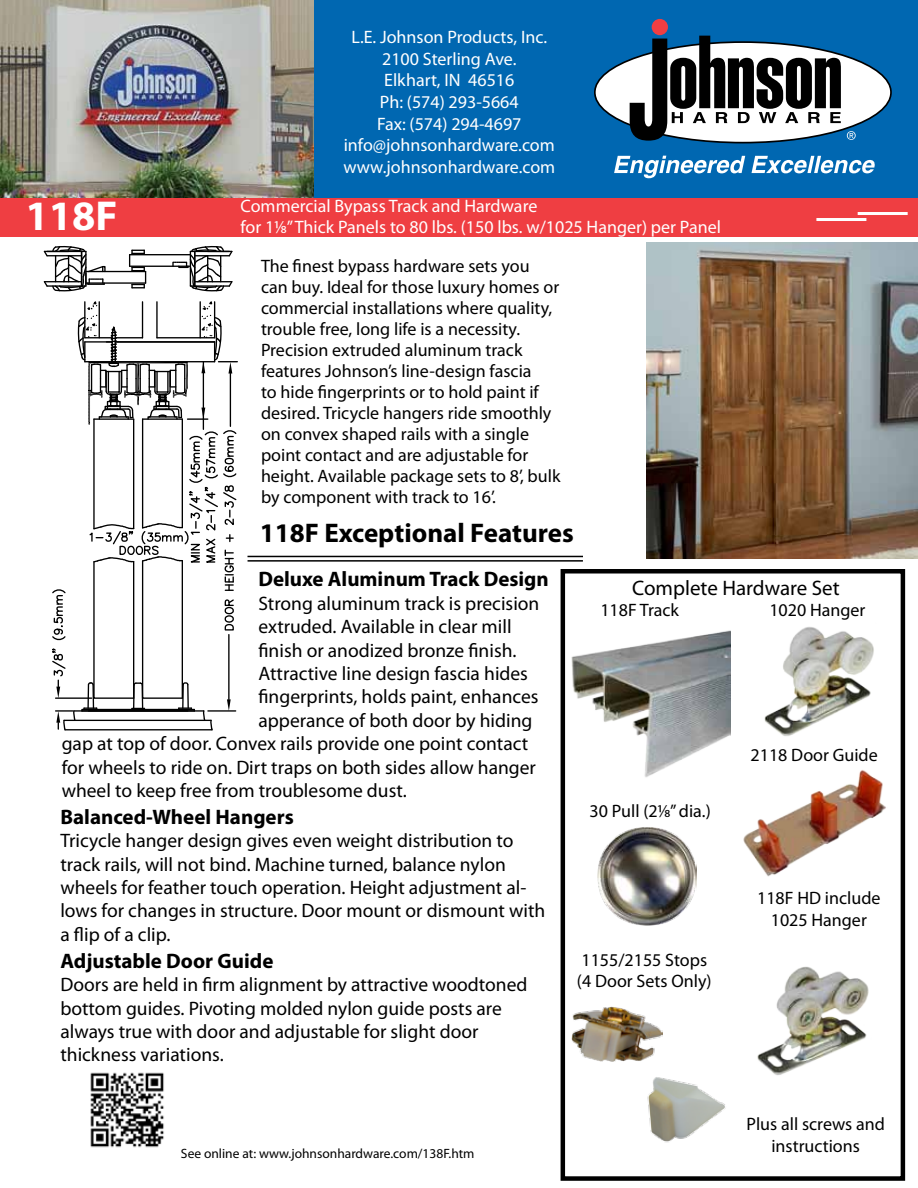
<style>
.page{position:relative;width:918px;height:1188px;background:#fff}
.page>*{position:absolute;margin:0;border:0;box-sizing:border-box;transform-origin:0 0}
.t1{font:700 42px "Myriad Pro";color:#fff}
.t2{font:700 27px "Myriad Pro";color:#000}
.t3{font:700 21px "Myriad Pro";color:#000}
.t4{font:21px "Myriad Pro";color:#000}
.t5{font:19.5px/23.4px "Myriad Pro";color:#000}
.t6{font:18px/21px "Myriad Pro";color:#000}
.t7{font:18px/21.6px "Myriad Pro";color:#fff;text-align:center}
.t8{font:13.5px "Myriad Pro";color:#000}
</style>
<div class="page">
<div style="left:561px;top:569px;width:344px;height:612px;border:4px solid #000"></div>
<div style="left:0;top:197px;width:918px;height:39px;background:#ef3e42"></div>
<img style="left:647px;top:243px;width:271px;height:315px">
<hr style="left:86px;top:271px;width:60px;height:1px;background:#000">
<hr style="left:86px;top:282px;width:60px;height:2px;background:#000">
<hr style="left:130px;top:254px;width:60px;height:1px;background:#000">
<hr style="left:130px;top:266px;width:60px;height:1px;background:#000">
<svg style="left:129px;top:250px;width:17px;height:38px"></svg>
<svg style="left:43px;top:245px;width:63px;height:47px"></svg>
<svg style="left:172px;top:246px;width:61px;height:46px"></svg>
<svg style="left:52px;top:301px;width:186px;height:429px"></svg>
<img style="left:571px;top:630px;width:160px;height:147px">
<img style="left:572px;top:1007px;width:91px;height:55px">
<img style="left:743px;top:770px;width:143px;height:107px">
<img style="left:597px;top:827px;width:99px;height:98px">
<hr style="left:248px;top:556px;width:335px;height:1px;background:#000">
<hr style="left:248px;top:560px;width:335px;height:2px;background:#000">
<hr style="left:816px;top:218px;width:50px;height:3px;background:#fff">
<hr style="left:858px;top:212px;width:50px;height:3px;background:#fff">
<img style="left:764px;top:627px;width:110px;height:109px">
<div style="left:312px;top:0;width:606px;height:197px;background:#0067b1"></div>
<div style="left:595px;top:42px;width:296px;height:101px;background:#fff;border-radius:50%"></div>
<div style="left:652px;top:19px;width:16px;height:16px;background:#ef3e42;border-radius:50%"></div>
<svg style="left:630px;top:36px;width:211px;height:105px"></svg>
<svg style="left:614px;top:156px;width:131px;height:22px"></svg>
<svg style="left:752px;top:156px;width:123px;height:17px"></svg>
<svg style="left:847px;top:131px;width:9px;height:9px"></svg>
<img style="left:0;top:0;width:313px;height:197px">
<img style="left:647px;top:1077px;width:79px;height:66px">
<img style="left:757px;top:966px;width:112px;height:109px">
<img style="left:90px;top:1072px;width:74px;height:76px">
<h1 class="t1" style="left:26px;top:189px;width:94px">118F</h1>
<p class="t7" style="left:343px;top:26px;width:213px">L.E. Johnson Products, Inc.<br>2100 Sterling Ave.<br>Elkhart, IN 46516<br>Ph: (574) 293-5664<br>Fax: (574) 294-4697 info@johnsonhardware.com www.johnsonhardware.com</p>
<p class="t7" style="left:241px;top:195px;width:298px">Commercial Bypass Track and Hardware</p>
<p class="t7" style="left:241px;top:216px;width:482px">for 11/8” Thick Panels to 80 lbs. (150 lbs. w/1025 Hanger) per Panel</p>
<p class="t6" style="left:261px;top:255px;width:301px">The finest bypass hardware sets you can buy. Ideal for those luxury homes or commercial installations where quality, trouble free, long life is a necessity.<br>Precision extruded aluminum track features Johnson’s line-design fascia<br>to hide fingerprints or to hold paint if desired. Tricycle hangers ride smoothly on convex shaped rails with a single point contact and are adjustable for height. Available package sets to 8’, bulk by component with track to 16’.</p>
<h2 class="t2" style="left:260px;top:515px;width:316px">118F Exceptional Features</h2>
<p class="t3" style="left:258px;top:566px;width:292px">Deluxe Aluminum Track Design</p>
<p class="t5" style="left:258px;top:591px;width:283px">Strong aluminum track is precision extruded. Available in clear mill finish or anodized bronze finish.<br>Attractive line design fascia hides fingerprints, holds paint, enhances apperance of both door by hiding</p>
<p class="t4" style="left:632px;top:575px;width:209px">Complete Hardware Set</p>
<p class="t6" style="left:600px;top:599px;width:80px">118F Track</p>
<p class="t6" style="left:769px;top:599px;width:98px">1020 Hanger</p>
<p class="t5" style="left:62px;top:732px;width:476px">gap at top of door. Convex rails provide one point contact for wheels to ride on. Dirt traps on both sides allow hanger wheel to keep free from troublesome dust.</p>
<p class="t3" style="left:60px;top:803px;width:235px">Balanced-Wheel Hangers</p>
<p class="t5" style="left:60px;top:829px;width:486px">Tricycle hanger design gives even weight distribution to track rails, will not bind. Machine turned, balance nylon wheels for feather touch operation. Height adjustment al&shy;lows for changes in structure. Door mount or dismount with a flip of a clip.</p>
<p class="t3" style="left:60px;top:947px;width:215px">Adjustable Door Guide</p>
<p class="t5" style="left:60px;top:973px;width:469px">Doors are held in firm alignment by attractive woodtoned bottom guides. Pivoting molded nylon guide posts are always true with door and adjustable for slight door thickness variations.</p>
<p class="t6" style="left:590px;top:800px;width:123px">30 Pull (21/8” dia.)</p>
<p class="t6" style="left:577px;top:949px;width:136px;line-height:21.6px">1155/2155 Stops (4 Door Sets Only)</p>
<p class="t8" style="left:181px;top:1145px;width:295px">See online at: www.johnsonhardware.com/138F.htm</p>
<p class="t6" style="left:751px;top:744px;width:129px">2118 Door Guide</p>
<p class="t6" style="left:757px;top:887px;width:125px;line-height:21.6px;text-align:center">118F HD include<br>1025 Hanger</p>
<p class="t6" style="left:747px;top:1113px;width:140px;line-height:21.6px;text-align:center">Plus all screws and instructions</p>
</div>
